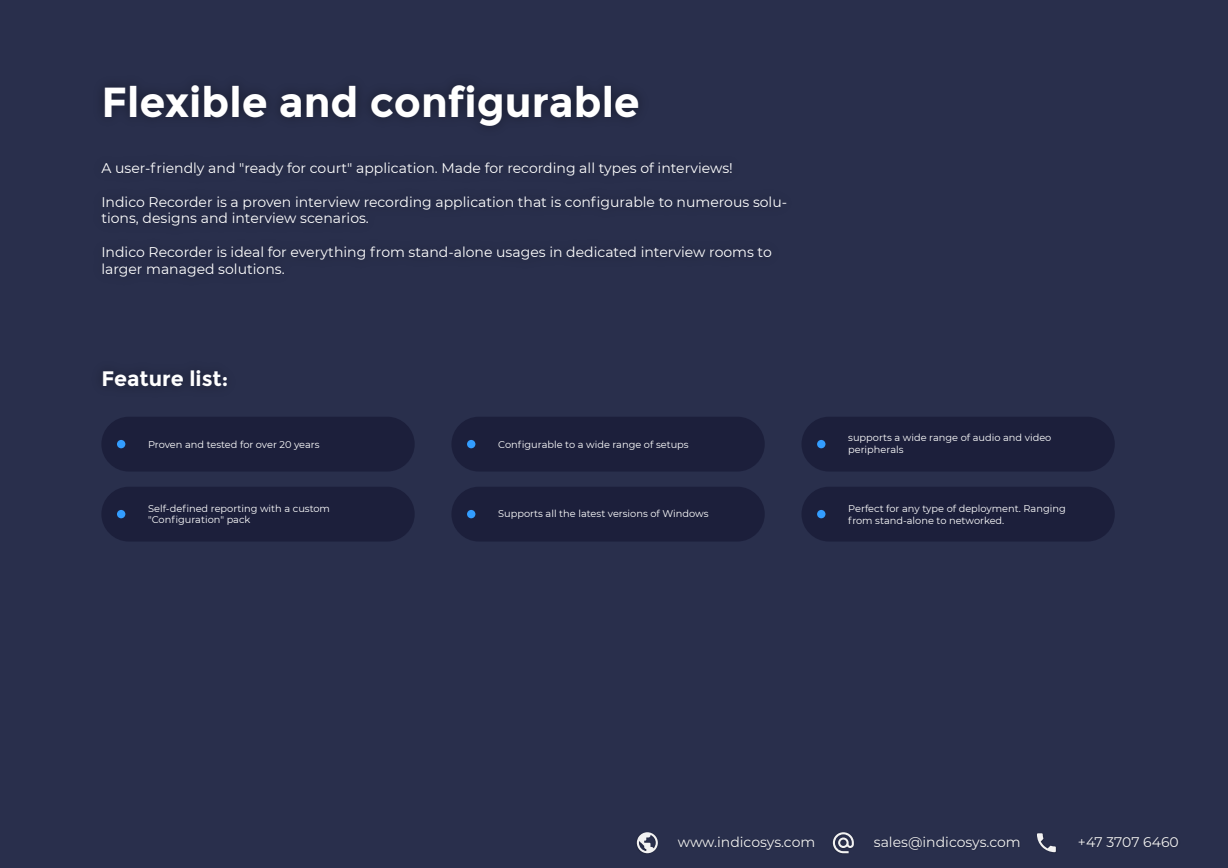
<style>
.page{position:relative;width:1228px;height:868px;background:#292f4c}
.page>*{position:absolute;margin:0;border:0;box-sizing:border-box;transform-origin:0 0}
.t1{font:700 42px "Montserrat";color:#fff}
.t2{font:700 21px "Montserrat";color:#fff}
.t3{font:14px/16.8px "Montserrat";color:#fff}
.t4{font:14px "Montserrat";color:#f2f2f2}
.t5{font:9.8px/11.8px "Montserrat";color:#fff}
</style>
<div class="page">
<img style="left:636px;top:838px;width:528px;height:16px">
<svg style="left:637px;top:832px;width:21px;height:21px"></svg>
<svg style="left:1037px;top:833px;width:19px;height:19px"></svg>
<svg style="left:833px;top:832px;width:21px;height:21px"></svg>
<div style="left:101px;top:417px;width:314px;height:55px;background:#1c1f3b;border-radius:27px"></div>
<div style="left:117px;top:440px;width:8px;height:8px;background:#339dff;border-radius:50%"></div>
<div style="left:451px;top:417px;width:314px;height:55px;background:#1c1f3b;border-radius:27px"></div>
<div style="left:467px;top:440px;width:8px;height:8px;background:#339dff;border-radius:50%"></div>
<div style="left:801px;top:417px;width:314px;height:55px;background:#1c1f3b;border-radius:27px"></div>
<div style="left:817px;top:440px;width:8px;height:8px;background:#339dff;border-radius:50%"></div>
<div style="left:101px;top:487px;width:314px;height:55px;background:#1c1f3b;border-radius:27px"></div>
<div style="left:117px;top:510px;width:8px;height:8px;background:#339dff;border-radius:50%"></div>
<div style="left:451px;top:487px;width:314px;height:55px;background:#1c1f3b;border-radius:27px"></div>
<div style="left:467px;top:510px;width:8px;height:8px;background:#339dff;border-radius:50%"></div>
<div style="left:801px;top:487px;width:314px;height:55px;background:#1c1f3b;border-radius:27px"></div>
<div style="left:817px;top:510px;width:8px;height:8px;background:#339dff;border-radius:50%"></div>
<h1 class="t1" style="left:101px;top:77px;width:540px">Flexible and configurable</h1>
<p class="t3" style="left:101px;top:159px;width:633px">A user-friendly and "ready for court" application. Made for recording all types of interviews!</p>
<p class="t3" style="left:101px;top:193px;width:687px">Indico Recorder is a proven interview recording application that is configurable to numerous solu&shy;tions, designs and interview scenarios.</p>
<p class="t3" style="left:101px;top:243px;width:672px">Indico Recorder is ideal for everything from stand-alone usages in dedicated interview rooms to larger managed solutions.</p>
<h2 class="t2" style="left:101px;top:366px;width:128px">Feature list:</h2>
<p class="t5" style="left:148px;top:438px;width:173px">Proven and tested for over 20 years</p>
<p class="t5" style="left:498px;top:438px;width:192px">Configurable to a wide range of setups</p>
<p class="t5" style="left:848px;top:432px;width:205px">supports a wide range of audio and video peripherals</p>
<p class="t5" style="left:148px;top:502px;width:183px">Self-defined reporting with a custom "Configuration" pack</p>
<p class="t5" style="left:498px;top:507px;width:212px">Supports all the latest versions of Windows</p>
<p class="t5" style="left:848px;top:502px;width:219px">Perfect for any type of deployment. Ranging from stand-alone to networked.</p>
<p class="t4" style="left:678px;top:832px;width:139px">www.indicosys.com</p>
<p class="t4" style="left:874px;top:832px;width:148px">sales@indicosys.com</p>
<p class="t4" style="left:1078px;top:832px;width:102px">+47 3707 6460</p>
</div>
